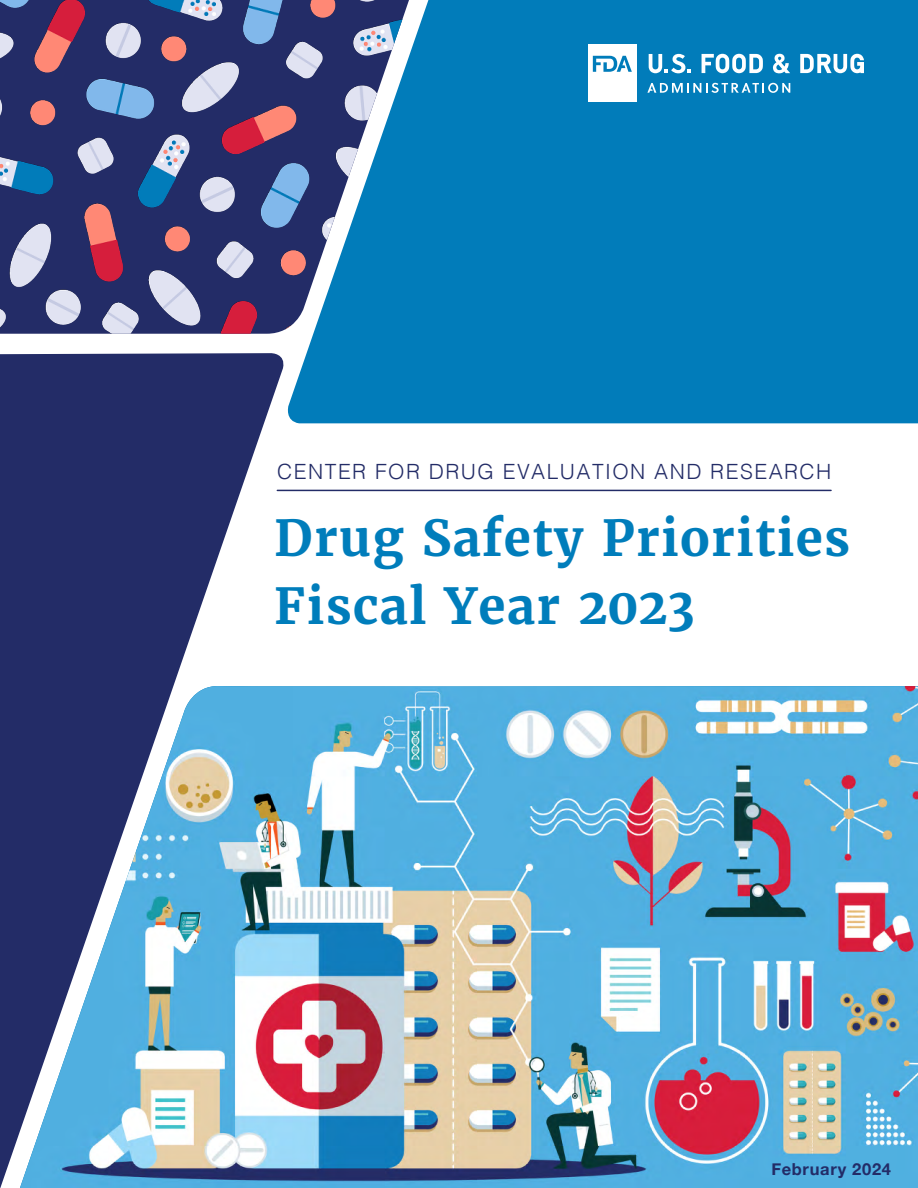
<style>
.page{position:relative;width:918px;height:1188px;background:#fff}
.page>*{position:absolute;margin:0;border:0;box-sizing:border-box;transform-origin:0 0}
.H1_Cover_Header{font:700 49.5px/67.5px "Merriweather";letter-spacing:.025em;color:#007dbb}
.H2_Cover_Subheader{font:300 21px "Helvetica";letter-spacing:.07em;color:#232c67}
.Footnote{font:700 16.5px "Helvetica Neue";letter-spacing:.04em;color:#232c67}
</style>
<div class="page">
<hr style="left:277px;top:490px;width:554px;height:1px;background:#232c67">
<img style="left:286px;top:686px;width:632px;height:502px">
<svg style="left:0;top:353px;width:286px;height:835px;fill:#232c67"></svg>
<img style="left:0;top:0;width:285px;height:334px">
<svg style="left:285px;top:0;width:633px;height:423px;background:#0f7cb7"></svg>
<svg style="left:647px;top:83px;width:143px;height:10px"></svg>
<svg style="left:702px;top:54px;width:61px;height:19px"></svg>
<svg style="left:773px;top:54px;width:17px;height:19px"></svg>
<svg style="left:800px;top:54px;width:64px;height:19px"></svg>
<svg style="left:649px;top:54px;width:42px;height:19px"></svg>
<div style="left:588px;top:45px;width:48px;height:57px;background:#fff"></div>
<svg style="left:593px;top:56px;width:39px;height:16px"></svg>
<p class="H2_Cover_Subheader" style="left:277px;top:454px;width:556px">CENTER FOR DRUG EVALUATION AND RESEARCH</p>
<p class="H1_Cover_Header" style="left:274px;top:504px;width:577px">Drug Safety Priorities<br>Fiscal Year 2023</p>
<p class="Footnote" style="left:771px;top:1157px;width:121px">February 2024</p>
</div>
